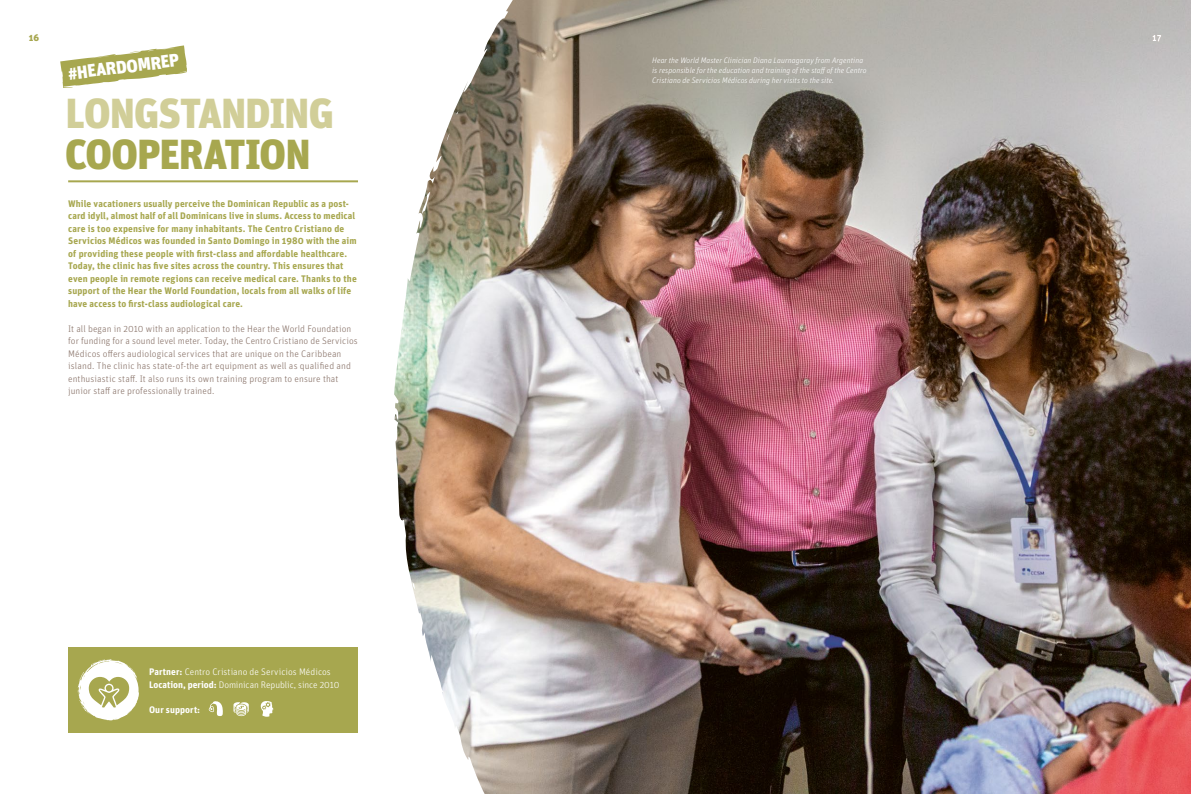
<style>
.page{position:relative;width:1191px;height:794px;background:#fff}
.page>*{position:absolute;margin:0;border:0;box-sizing:border-box;transform-origin:0 0}
.t1{font:900 42px "Unit OT";letter-spacing:-.03em;color:#d1ce98}
.t2{font:900 42px "Unit OT";letter-spacing:-.03em;color:#a7a74f}
.t3{font:900 18px "Unit OT";color:#fff}
.t4{font:700 9.5px/12.5px "Unit OT";letter-spacing:.015em;color:#a7a74f}
.t5{font:300 9.5px/12.5px "Unit OT";letter-spacing:.01em;color:#897369}
.t6{font:300 9.5px/12.5px "Unit OT";letter-spacing:.005em;color:#fff}
.t7{font:700 9.5px "Unit OT";letter-spacing:.01em;color:#fff}
.t8{font:900 9.5px "Unit OT";color:#a7a74f}
.t9{font:900 9.5px "Unit OT";color:#fff}
.t10{font:italic 300 8px/10px "Unit OT";letter-spacing:.01em;color:#fff}
.s1{font-weight:700}
</style>
<div class="page">
<img style="left:394px;top:0;width:797px;height:794px">
<div style="left:68px;top:647px;width:290px;height:85px;background:#a7a74f"></div>
<svg style="left:78px;top:659px;width:61px;height:61px"></svg>
<svg style="left:261px;top:701px;width:12px;height:15px"></svg>
<svg style="left:233px;top:702px;width:16px;height:14px"></svg>
<svg style="left:208px;top:701px;width:15px;height:15px"></svg>
<hr style="left:68px;top:180px;width:290px;height:2px;background:#a7a74f">
<svg style="left:60px;top:45px;width:127px;height:43px"></svg>
<p class="t8" style="left:29px;top:32px;width:12px">16</p>
<h2 class="t3" style="left:67px;top:62px;width:114px;rotate:-7deg">#HEARDOMREP</h2>
<h1 class="t1" style="left:66px;top:86px;width:270px">LONGSTANDING</h1>
<h1 class="t2" style="left:65px;top:127px;width:247px">COOPERATION</h1>
<p class="t4" style="left:68px;top:197px;width:290px">While vacationers usually perceive the Dominican Republic as a post&shy;card idyll, almost half of all Dominicans live in slums. Access to medical care is too expensive for many inhabitants. The Centro Cristiano de Servicios Médicos was founded in Santo Domingo in 1980 with the aim of providing these people with first-class and affordable healthcare.<br>Today, the clinic has five sites across the country. This ensures that even people in remote regions can receive medical care. Thanks to the support of the Hear the World Foundation, locals from all walks of life have access to first-class audiological care.</p>
<p class="t5" style="left:68px;top:322px;width:291px">It all began in 2010 with an application to the Hear the World Foundation for funding for a sound level meter. Today, the Centro Cristiano de Servicios Médicos offers audiological services that are unique on the Caribbean island. The clinic has state-of-the art equipment as well as qualified and enthusiastic staff. It also runs its own training program to ensure that junior staff are professionally trained.</p>
<p class="t6" style="left:149px;top:666px;width:192px"><span class="s1">Partner:</span> Centro Cristiano de Servicios Médicos<br><span class="s1">Location, period:</span> Dominican Republic, since 2010</p>
<p class="t7" style="left:149px;top:703px;width:53px">Our support:</p>
<p class="t10" style="left:652px;top:55px;width:216px">Hear the World Master Clinician Diana Laurnagaray from Argentina is responsible for the education and training of the staff of the Centro<br>Cristiano de Servicios Médicos during her visits to the site.</p>
<p class="t9" style="left:1152px;top:32px;width:11px">17</p>
</div>
